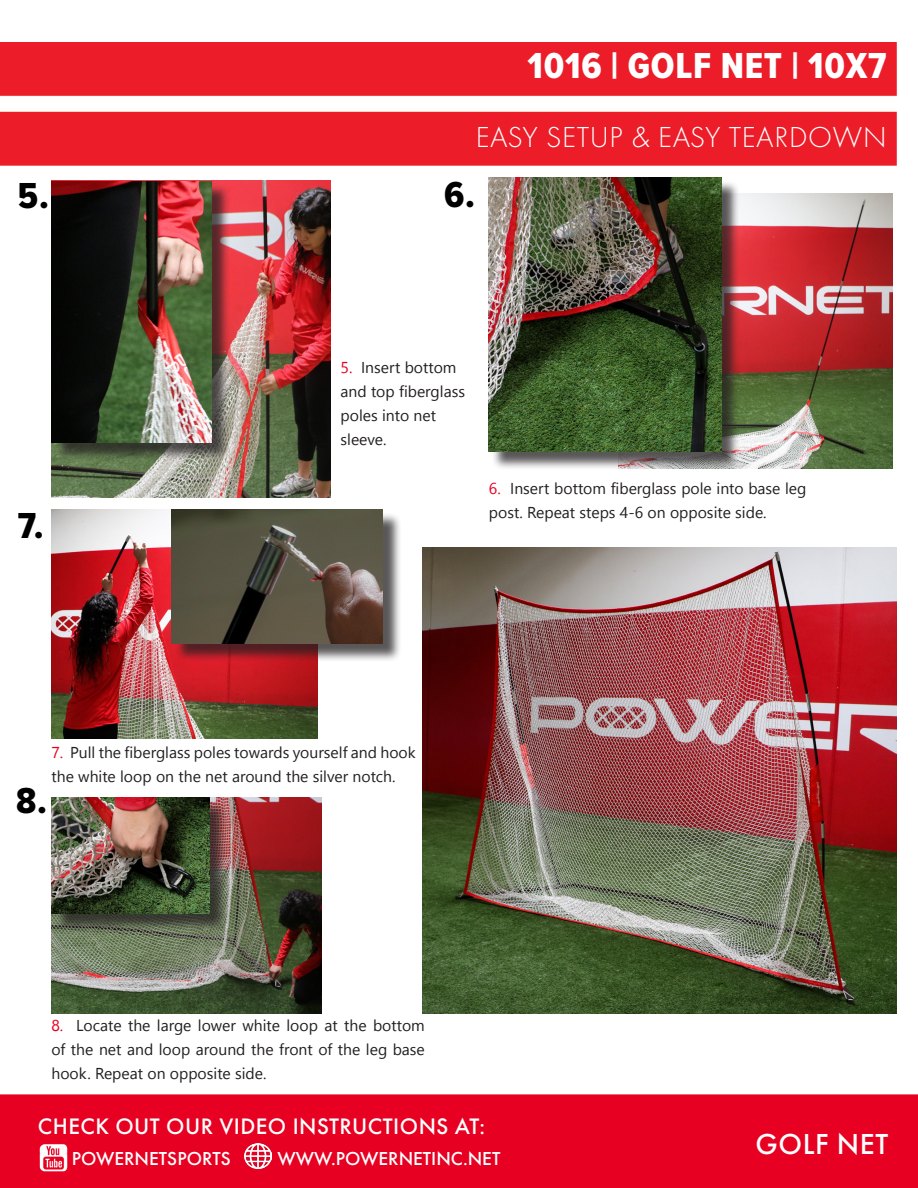
<style>
.page{position:relative;width:918px;height:1188px;background:#fff}
.page>*{position:absolute;margin:0;border:0;box-sizing:border-box;transform-origin:0 0}
.t1{font:37.5px "Proxima Nova Cond Extrabld";letter-spacing:.02em;color:#fff}
.t2{font:37.5px "Proxima Nova Cond Extrabld";color:#000}
.t3{font:300 30px "Futura PT";letter-spacing:.02em;color:#fff}
.t4{font:500 30px "Futura PT";letter-spacing:.02em;color:#fff}
.t5{font:500 23.25px "Futura PT";letter-spacing:.02em;color:#fff}
.t6{font:500 19.5px "Futura PT";color:#fff}
.t7{font:15.75px/24px "Nirmala UI";color:#231f20}
.s1{color:#e70021}
</style>
<div class="page">
<img style="left:0;top:42px;width:896px;height:124px">
<div style="left:0;top:1094px;width:918px;height:94px;background:#e70021"></div>
<img style="left:245px;top:1144px;width:26px;height:24px">
<img style="left:37px;top:1142px;width:32px;height:31px">
<img style="left:52px;top:181px;width:278px;height:316px">
<div style="left:54px;top:184px;width:176px;height:278px;background:#231f20;opacity:.75"></div>
<img style="left:52px;top:181px;width:160px;height:262px">
<img style="left:740px;top:193px;width:153px;height:276px">
<div style="left:491px;top:180px;width:249px;height:290px;background:#231f20;opacity:.75"></div>
<img style="left:489px;top:178px;width:233px;height:273px">
<img style="left:52px;top:510px;width:265px;height:228px">
<div style="left:174px;top:512px;width:227px;height:150px;background:#231f20;opacity:.75"></div>
<img style="left:172px;top:510px;width:211px;height:134px">
<img style="left:52px;top:798px;width:270px;height:216px">
<div style="left:54px;top:800px;width:174px;height:132px;background:#231f20;opacity:.75"></div>
<img style="left:52px;top:798px;width:157px;height:116px">
<img style="left:423px;top:547px;width:474px;height:466px">
<p class="t1" style="left:528px;top:38px;width:360px">1016 | GOLF NET | 10X7</p>
<p class="t3" style="left:476px;top:120px;width:412px">EASY SETUP &amp; EASY TEARDOWN</p>
<p class="t2" style="left:18px;top:168px;width:33px">5.</p>
<p class="t2" style="left:444px;top:167px;width:32px">6.</p>
<p class="t2" style="left:18px;top:498px;width:27px">7.</p>
<p class="t7" style="left:341px;top:354px;width:117px"><span class="s1">5.</span> Insert bottom</p>
<p class="t7" style="left:341px;top:378px;width:126px">and top fiberglass</p>
<p class="t7" style="left:341px;top:402px;width:97px">poles into net</p>
<p class="t7" style="left:341px;top:426px;width:48px">sleeve.</p>
<p class="t7" style="left:489px;top:475px;width:319px"><span class="s1">6.</span> Insert bottom fiberglass pole into base leg post. Repeat steps 4-6 on opposite side.</p>
<p class="t7" style="left:52px;top:739px;width:366px"><span class="s1">7.</span> Pull the fiberglass poles towards yourself and hook the white loop on the net around the silver notch.</p>
<p class="t2" style="left:16px;top:772px;width:32px">8.</p>
<p class="t7" style="left:52px;top:1013px;width:375px;text-align:justify"><span class="s1">8.</span> Locate the large lower white loop at the bottom of the net and loop around the front of the leg base hook. Repeat on opposite side.</p>
<p class="t5" style="left:38px;top:1113px;width:448px">CHECK OUT OUR VIDEO INSTRUCTIONS AT:</p>
<p class="t6" style="left:72px;top:1147px;width:161px">POWERNETSPORTS</p>
<p class="t6" style="left:277px;top:1147px;width:225px">WWW.POWERNETINC.NET</p>
<p class="t4" style="left:755px;top:1126px;width:134px">GOLF NET</p>
</div>
